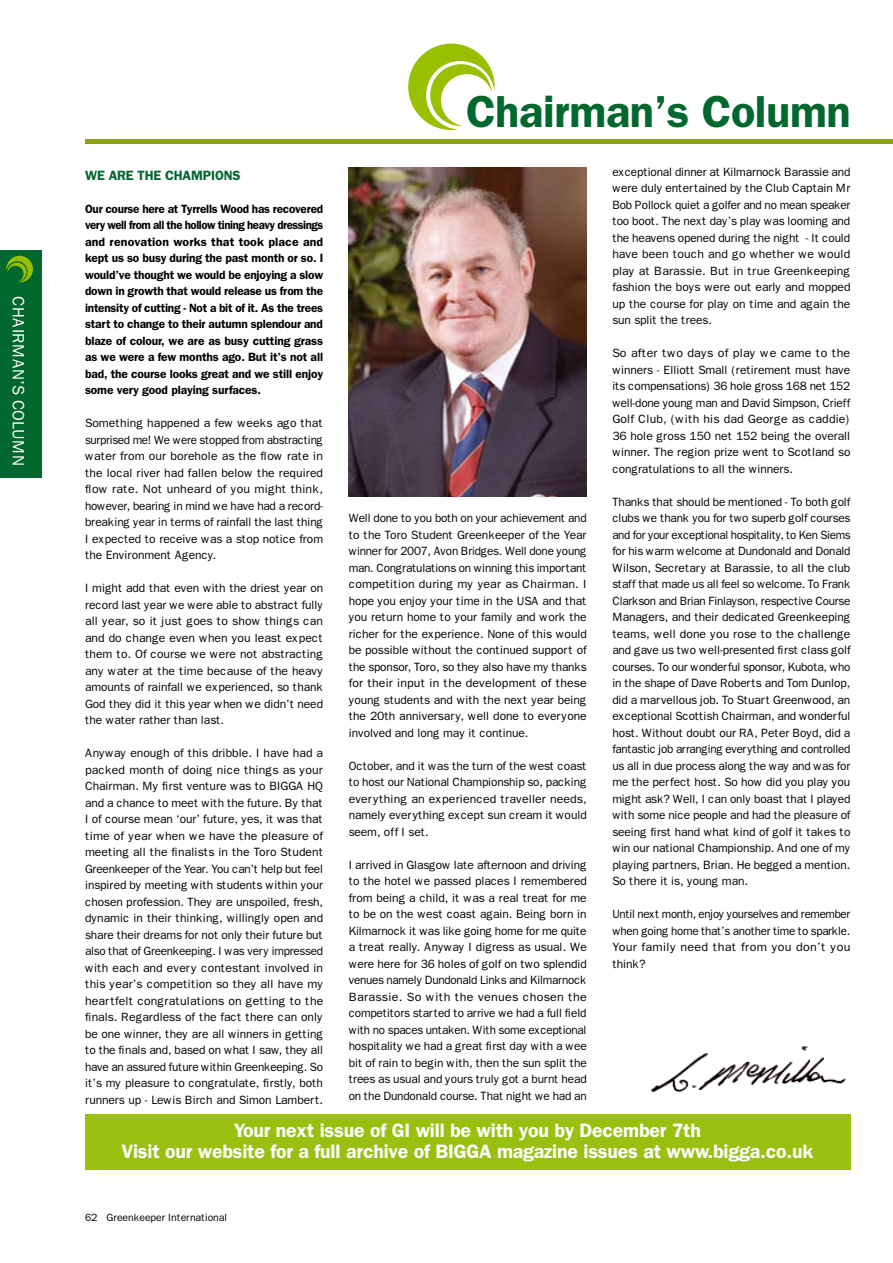
<style>
.page{position:relative;width:893px;height:1263px;background:#fff}
.page>*{position:absolute;margin:0;border:0;box-sizing:border-box;transform-origin:0 0}
.t1{font:600 45px "Franklin Gothic";letter-spacing:-.01em;color:#00672d}
.t2{font:600 19.5px/21px "Franklin Gothic";letter-spacing:-.01em;color:#fff;text-align:center}
.t3{font:16.5px "Franklin Gothic";letter-spacing:-.005em;color:#fff}
.t4{font:600 13.5px "Franklin Gothic";letter-spacing:-.01em;color:#00672d}
.t5{font:12px/16.5px "Franklin Gothic";letter-spacing:-.01em;color:#000;text-align:justify}
.t6{font:600 12px/16.5px "Franklin Gothic";letter-spacing:-.01em;color:#000;text-align:justify}
.t7{font:12px/16.5px "Franklin Gothic";letter-spacing:-.01em;color:#000;text-align:justify;scale:1.04 1}
.t8{font:12px/16.5px "Franklin Gothic";letter-spacing:-.01em;color:#000;text-align:justify;scale:.96 1}
.t9{font:10.5px "Franklin Gothic";letter-spacing:-.01em;color:#000}
</style>
<div class="page">
<div style="left:0;top:251px;width:41px;height:227px;background:#00672d"></div>
<svg style="left:6px;top:256px;width:27px;height:26px"></svg>
<img style="left:349px;top:168px;width:238px;height:328px">
<img style="left:651px;top:1046px;width:195px;height:47px">
<hr style="left:85px;top:140px;width:808px;height:4px;background:#8aa510">
<div style="left:85px;top:1114px;width:765px;height:55px;background:#99bf0f"></div>
<svg style="left:408px;top:44px;width:87px;height:86px"></svg>
<h3 class="t3" style="left:28px;top:296px;width:170px;rotate:90deg">CHAIRMAN’S COLUMN</h3>
<p class="t4" style="left:85px;top:167px;width:157px">WE ARE THE CHAMPIONS</p>
<p class="t6" style="left:85px;top:200px;width:240px">Our course here at Tyrrells Wood has recovered very well from all the hollow tining heavy dressings and renovation works that took place and kept us so busy during the past month or so. I would’ve thought we would be enjoying a slow down in growth that would release us from the intensity of cutting - Not a bit of it. As the trees start to change to their autumn splendour and blaze of colour, we are as busy cutting grass as we were a few months ago. But it’s not all bad, the course looks great and we still enjoy some very good playing surfaces.</p>
<p class="t5" style="left:85px;top:415px;width:240px">Something happened a few weeks ago that surprised me! We were stopped from abstracting water from our borehole as the flow rate in the local river had fallen below the required flow rate. Not unheard of you might think, however, bearing in mind we have had a record&shy;breaking year in terms of rainfall the last thing I expected to receive was a stop notice from the Environment Agency.</p>
<p class="t5" style="left:85px;top:580px;width:240px">I might add that even with the driest year on record last year we were able to abstract fully all year, so it just goes to show things can and do change even when you least expect them to. Of course we were not abstracting any water at the time because of the heavy amounts of rainfall we experienced, so thank God they did it this year when we didn’t need the water rather than last.</p>
<p class="t5" style="left:85px;top:745px;width:240px">Anyway enough of this dribble. I have had a packed month of doing nice things as your Chairman. My first venture was to BIGGA HQ and a chance to meet with the future. By that I of course mean ‘our’ future, yes, it was that time of year when we have the pleasure of meeting all the finalists in the Toro Student Greenkeeper of the Year. You can’t help but feel inspired by meeting with students within your chosen profession. They are unspoiled, fresh, dynamic in their thinking, willingly open and share their dreams for not only their future but also that of Greenkeeping. I was very impressed with each and every contestant involved in this year’s competition so they all have my heartfelt congratulations on getting to the finals. Regardless of the fact there can only be one winner, they are all winners in getting to the finals and, based on what I saw, they all have an assured future within Greenkeeping. So it’s my pleasure to congratulate, firstly, both runners up - Lewis Birch and Simon Lambert.</p>
<h1 class="t1" style="left:466px;top:85px;width:386px">Chairman’s Column</h1>
<p class="t5" style="left:349px;top:510px;width:240px">Well done to you both on your achievement and to the Toro Student Greenkeeper of the Year winner for 2007, Avon Bridges. Well done young man. Congratulations on winning this important competition during my year as Chairman. I hope you enjoy your time in the USA and that you return home to your family and work the richer for the experience. None of this would be possible without the continued support of the sponsor, Toro, so they also have my thanks for their input in the development of these young students and with the next year being the 20th anniversary, well done to everyone involved and long may it continue.</p>
<p class="t5" style="left:349px;top:757px;width:240px">October, and it was the turn of the west coast to host our National Championship so, packing everything an experienced traveller needs, namely everything except sun cream it would seem, off I set.</p>
<p class="t5" style="left:349px;top:856px;width:240px">I arrived in Glasgow late afternoon and driving to the hotel we passed places I remembered from being a child, it was a real treat for me to be on the west coast again. Being born in Kilmarnock it was like going home for me quite a treat really. Anyway I digress as usual. We were here for 36 holes of golf on two splendid venues namely Dundonald Links and Kilmarnock Barassie. So with the venues chosen the competitors started to arrive we had a full field with no spaces untaken. With some exceptional hospitality we had a great first day with a wee bit of rain to begin with, then the sun split the trees as usual and yours truly got a burnt head on the Dundonald course. That night we had an</p>
<p class="t5" style="left:612px;top:163px;width:240px">exceptional dinner at Kilmarnock Barassie and were duly entertained by the Club Captain Mr Bob Pollock quiet a golfer and no mean speaker too boot. The next day’s play was looming and the heavens opened during the night - It could have been touch and go whether we would play at Barassie. But in true Greenkeeping fashion the boys were out early and mopped up the course for play on time and again the sun split the trees.</p>
<p class="t7" style="left:612px;top:345px;width:231px">So after two days of play we came to the winners - Elliott Small (retirement must have its compensations) 36 hole gross 168 net 152 well-done young man and David Simpson, Crieff Golf Club, (with his dad George as caddie)<br>36 hole gross 150 net 152 being the overall winner. The region prize went to Scotland so congratulations to all the winners.</p>
<p class="t5" style="left:612px;top:493px;width:240px">Thanks that should be mentioned - To both golf clubs we thank you for two superb golf courses and for your exceptional hospitality, to Ken Siems for his warm welcome at Dundonald and Donald Wilson, Secretary at Barassie, to all the club staff that made us all feel so welcome. To Frank Clarkson and Brian Finlayson, respective Course Managers, and their dedicated Greenkeeping teams, well done you rose to the challenge and gave us two well-presented first class golf courses. To our wonderful sponsor, Kubota, who in the shape of Dave Roberts and Tom Dunlop, did a marvellous job. To Stuart Greenwood, an exceptional Scottish Chairman, and wonderful host. Without doubt our RA, Peter Boyd, did a fantastic job arranging everything and controlled us all in due process along the way and was for me the perfect host. So how did you play you might ask? Well, I can only boast that I played with some nice people and had the pleasure of seeing first hand what kind of golf it takes to win our national Championship. And one of my playing partners, Brian. He begged a mention.<br>So there it is, young man.</p>
<p class="t8" style="left:612px;top:906px;width:250px">Until next month, enjoy yourselves and remember when going home that’s another time to sparkle.<br>Your family need that from you don’t you think?</p>
<h2 class="t2" style="left:121px;top:1120px;width:694px">Your next issue of GI will be with you by December 7th<br>Visit our website for a full archive of BIGGA magazine issues at www.bigga.co.uk</h2>
<p class="t9" style="left:85px;top:1212px;width:144px">62 Greenkeeper International</p>
</div>
